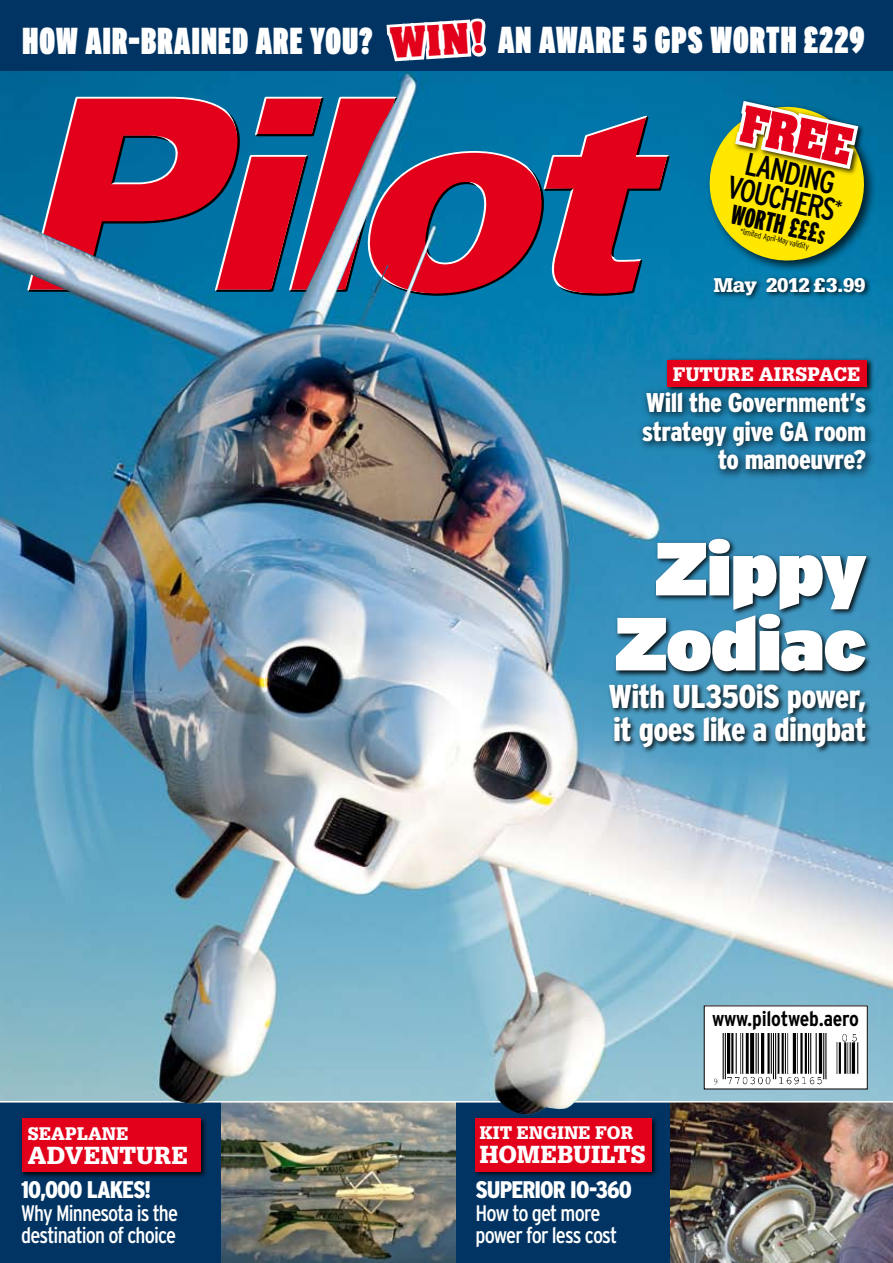
<style>
.page{position:relative;width:893px;height:1263px;background:#fff}
.page>*{position:absolute;margin:0;border:0;box-sizing:border-box;transform-origin:0 0}
.t1{font:900 75px/75px "Interstate";letter-spacing:-.01em;color:#fff;text-align:center}
.t2{font:37.5px "Interstate Ultra Black Comp";letter-spacing:.03em;color:#fff}
.t3{font:700 35.7px "Aachen";color:#e2001a}
.t4{font:900 condensed 33px/33px "Interstate";letter-spacing:-.025em;color:#fff}
.t5{font:condensed 31.95px/26.5px "Interstate";color:#000;text-align:center}
.t6{font:900 extra-condensed 27.15px "Interstate";color:#000}
.t7{font:900 condensed 27px/28.5px "Interstate";letter-spacing:-.02em;color:#fff;text-align:right}
.t8{font:900 condensed 24px "Interstate";letter-spacing:-.04em;color:#fff}
.t9{font:900 24px "Glypha";letter-spacing:.015em;color:#fff}
.t10{font:condensed 22.35px/22.5px "Interstate";letter-spacing:-.04em;color:#fff}
.t11{font:700 condensed 21px "Interstate";letter-spacing:-.01em;color:#000}
.t12{font:900 19.35px "Glypha";letter-spacing:-.02em;color:#fff;scale:1.05 1}
.t13{font:900 19.05px "Glypha";letter-spacing:.015em;color:#fff}
.t14{font:900 17.7px "Glypha";letter-spacing:.015em;color:#fff}
.t15{font:300 condensed 8.25px "Interstate";color:#000}
.s1{font-size:19.05px}
</style>
<div class="page">
<img style="left:0;top:70px;width:893px;height:1031px">
<div style="left:0;top:0;width:893px;height:70px;background:#013463"></div>
<div style="left:704px;top:1006px;width:163px;height:83px;background:#fff"></div>
<img style="left:714px;top:1033px;width:145px;height:52px">
<svg style="left:27px;top:18px;width:642px;height:366px"></svg>
<div style="left:0;top:1102px;width:893px;height:161px;background:#013463"></div>
<img style="left:670px;top:1102px;width:223px;height:161px">
<div style="left:472px;top:1115px;width:187px;height:64px;background:#000;opacity:.9"></div>
<div style="left:475px;top:1118px;width:176px;height:53px;background:#e2001a"></div>
<div style="left:19px;top:1115px;width:189px;height:64px;background:#000;opacity:.9"></div>
<div style="left:22px;top:1118px;width:179px;height:54px;background:#e2001a"></div>
<img style="left:221px;top:1102px;width:234px;height:161px">
<div style="left:704px;top:101px;width:174px;height:174px;background:#000;opacity:.75"></div>
<svg style="left:700px;top:97px;width:174px;height:174px;background:#9ba14a"></svg>
<div style="left:712px;top:274px;width:160px;height:28px;background:#000;opacity:.9"></div>
<img style="left:0;top:74px;width:661px;height:613px">
<div style="left:612px;top:535px;width:262px;height:144px;background:#000;opacity:.9"></div>
<div style="left:606px;top:681px;width:267px;height:74px;background:#000;opacity:.9"></div>
<div style="left:636px;top:386px;width:241px;height:95px;background:#000;opacity:.9"></div>
<div style="left:664px;top:357px;width:211px;height:38px;background:#000;opacity:.9"></div>
<div style="left:668px;top:360px;width:199px;height:27px;background:#e2001a"></div>
<h2 class="t2" style="left:23px;top:20px;width:351px">HOW AIR-BRAINED ARE YOU?</h2>
<h3 class="t3" style="left:389px;top:18px;width:97px;rotate:-4deg">win!</h3>
<h2 class="t2" style="left:498px;top:20px;width:368px">AN AWARE 5 GPS WORTH £229</h2>
<h3 class="t5" style="left:737px;top:147px;width:118px;rotate:13deg">LANDING<br>VOUCHERS<sup>*</sup></h3>
<p class="t6" style="left:735px;top:199px;width:97px;rotate:13deg">worth £££<span class="s1">s</span></p>
<p class="t15" style="left:741px;top:226px;width:72px;rotate:13deg">*limited April-May validity</p>
<p class="t12" style="left:714px;top:273px;width:146px">MAY 2012 £3.99</p>
<p class="t13" style="left:673px;top:363px;width:15px">FUT</p>
<p class="t13" style="left:713px;top:363px;width:149px">URE AIRSPACE</p>
<p class="t7" style="left:642px;top:388px;width:226px">Will the Government’s strategy give GA room to manoeuvre?</p>
<h1 class="t1" style="left:614px;top:529px;width:253px">Zippy<br>Zodiac</h1>
<h3 class="t4" style="left:609px;top:680px;width:259px">With UL350iS power, it goes like a dingbat</h3>
<p class="t14" style="left:28px;top:1123px;width:102px">SEAPLANE</p>
<p class="t9" style="left:28px;top:1141px;width:161px">ADVENTURE</p>
<p class="t8" style="left:21px;top:1176px;width:131px">10,000 lakes!</p>
<p class="t10" style="left:21px;top:1201px;width:158px">Why Minnesota is the destination of choice</p>
<p class="t14" style="left:480px;top:1122px;width:155px">KIT ENGINE FOR</p>
<p class="t9" style="left:480px;top:1140px;width:167px">HOMEBUILTS</p>
<p class="t8" style="left:476px;top:1176px;width:158px">superior IO-360</p>
<p class="t10" style="left:476px;top:1201px;width:143px">How to get more power for less cost</p>
<p class="t11" style="left:712px;top:1007px;width:148px">www.pilotweb.aero</p>
</div>
